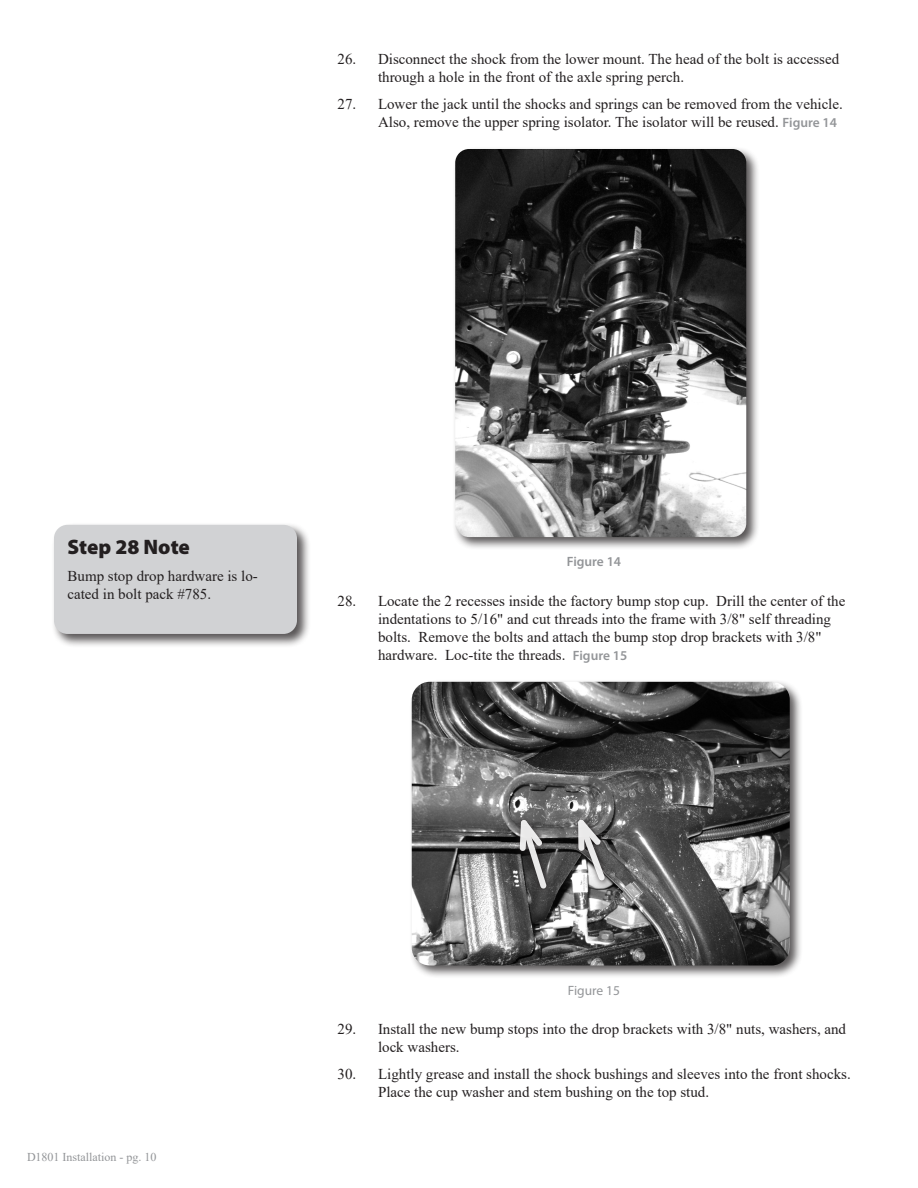
<style>
.page{position:relative;width:918px;height:1188px;background:#fff}
.page>*{position:absolute;margin:0;border:0;box-sizing:border-box;transform-origin:0 0}
.Headline{font:900 21px "Myriad Pro";letter-spacing:-.005em;color:#231f20}
.Body_text{font:15px/18px "Times New Roman";color:#231f20}
.t1{font:600 13.5px "Myriad Pro";color:#939598}
.t2{font:13.5px "Myriad Pro";color:#939598}
.t3{font:12px "Times New Roman";color:#939598}
.s1{font-family:"Myriad Pro";font-weight:600;font-size:13.5px;color:#939598}
</style>
<div class="page">
<div style="left:452px;top:146px;width:308px;height:405px;background:#231f20;opacity:.75"></div>
<img style="left:455px;top:149px;width:291px;height:388px">
<div style="left:409px;top:679px;width:394px;height:300px;background:#231f20;opacity:.75"></div>
<img style="left:412px;top:682px;width:378px;height:283px">
<div style="left:572px;top:814px;width:39px;height:73px;background:#231f20;opacity:.9"></div>
<svg style="left:573px;top:807px;width:36px;height:78px;background:#969696"></svg>
<div style="left:514px;top:815px;width:38px;height:80px;background:#231f20;opacity:.9"></div>
<svg style="left:516px;top:807px;width:35px;height:86px;background:#757575"></svg>
<div style="left:51px;top:522px;width:260px;height:126px;background:#231f20;opacity:.75"></div>
<div style="left:54px;top:525px;width:243px;height:109px;background:#d1d2d4;border-radius:14px"></div>
<p class="Body_text" style="left:378px;top:50px;width:463px;text-indent:-40px">26. Disconnect the shock from the lower mount. The head of the bolt is accessed through a hole in the front of the axle spring perch.</p>
<p class="Body_text" style="left:378px;top:95px;width:466px;text-indent:-40px">27. Lower the jack until the shocks and springs can be removed from the vehicle.<br>Also, remove the upper spring isolator. The isolator will be reused. <span class="s1">Figure 14</span></p>
<p class="Headline" style="left:68px;top:535px;width:124px">Step 28 Note</p>
<p class="Body_text" style="left:68px;top:566px;width:192px">Bump stop drop hardware is lo&shy;cated in bolt pack #785.</p>
<p class="t1" style="left:567px;top:553px;width:56px">Figure 14</p>
<p class="Body_text" style="left:378px;top:591px;width:469px;text-indent:-40px">28. Locate the 2 recesses inside the factory bump stop cup. Drill the center of the indentations to 5/16" and cut threads into the frame with 3/8" self threading bolts. Remove the bolts and attach the bump stop drop brackets with 3/8" hardware. Loc-tite the threads. <span class="s1">Figure 15</span></p>
<p class="t3" style="left:27px;top:1149px;width:131px">D1801 Installation - pg. 10</p>
<p class="t2" style="left:568px;top:982px;width:54px">Figure 15</p>
<p class="Body_text" style="left:378px;top:1020px;width:470px;text-indent:-40px">29. Install the new bump stops into the drop brackets with 3/8" nuts, washers, and lock washers.</p>
<p class="Body_text" style="left:378px;top:1064px;width:474px;text-indent:-40px">30. Lightly grease and install the shock bushings and sleeves into the front shocks.<br>Place the cup washer and stem bushing on the top stud.</p>
</div>
